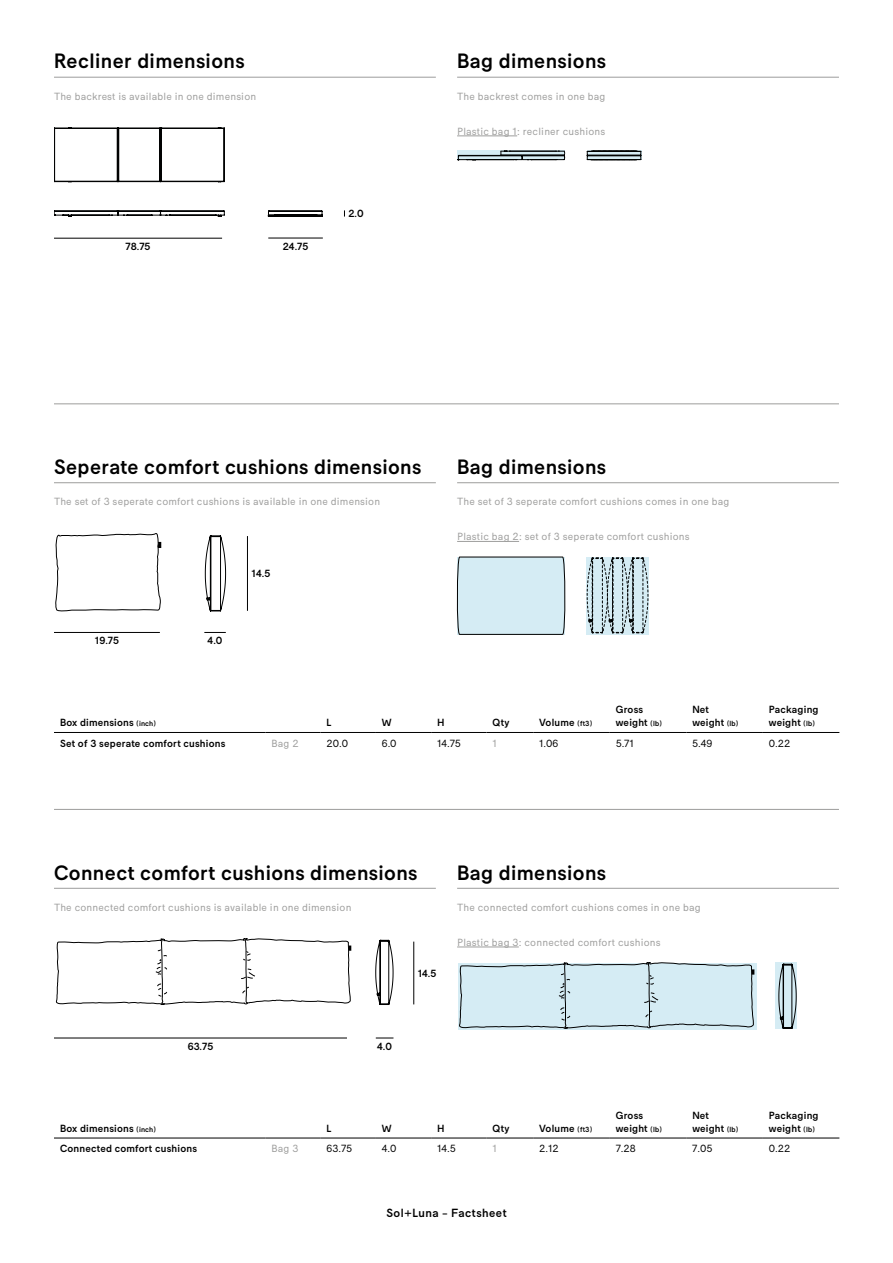
<style>
.page{position:relative;width:893px;height:1263px;background:#fff}
.page>*{position:absolute;margin:0;border:0;box-sizing:border-box;transform-origin:0 0}
.t1{font:500 21px "Extremis Compakt";letter-spacing:.02em;color:#000}
.t2{font:500 12px "Extremis Compakt";letter-spacing:.04em;color:#000}
.t3{font:10.5px "Extremis Compakt";letter-spacing:.02em;color:#9d9d9c}
.t4{font:500 10.5px/13.5px "Extremis Compakt";letter-spacing:.02em;color:#000}
.t5{font:10.5px "Extremis Compakt";color:#000}
.s1{font-size:7.5px}
</style>
<div class="page">
<hr style="left:457px;top:136px;width:60px;height:1px;background:#9d9d9c">
<hr style="left:457px;top:541px;width:62px;height:1px;background:#9d9d9c">
<hr style="left:457px;top:947px;width:62px;height:1px;background:#9d9d9c">
<hr style="left:54px;top:77px;width:382px;height:1px;background:#9d9d9c">
<hr style="left:54px;top:482px;width:382px;height:1px;background:#9d9d9c">
<hr style="left:54px;top:888px;width:382px;height:1px;background:#9d9d9c">
<hr style="left:457px;top:77px;width:382px;height:1px;background:#9d9d9c">
<hr style="left:457px;top:482px;width:382px;height:1px;background:#9d9d9c">
<hr style="left:457px;top:888px;width:382px;height:1px;background:#9d9d9c">
<hr style="left:54px;top:732px;width:211px;height:1px;background:#000">
<hr style="left:265px;top:732px;width:56px;height:1px;background:#000">
<hr style="left:321px;top:732px;width:55px;height:1px;background:#000">
<hr style="left:376px;top:732px;width:55px;height:1px;background:#000">
<hr style="left:431px;top:732px;width:55px;height:1px;background:#000">
<hr style="left:486px;top:732px;width:47px;height:1px;background:#000">
<hr style="left:533px;top:732px;width:77px;height:1px;background:#000">
<hr style="left:610px;top:732px;width:76px;height:1px;background:#000">
<hr style="left:686px;top:732px;width:77px;height:1px;background:#000">
<hr style="left:763px;top:732px;width:76px;height:1px;background:#000">
<hr style="left:54px;top:1138px;width:211px;height:1px;background:#000">
<hr style="left:265px;top:1138px;width:56px;height:1px;background:#000">
<hr style="left:321px;top:1138px;width:55px;height:1px;background:#000">
<hr style="left:376px;top:1138px;width:55px;height:1px;background:#000">
<hr style="left:431px;top:1138px;width:55px;height:1px;background:#000">
<hr style="left:486px;top:1138px;width:47px;height:1px;background:#000">
<hr style="left:533px;top:1138px;width:77px;height:1px;background:#000">
<hr style="left:610px;top:1138px;width:76px;height:1px;background:#000">
<hr style="left:686px;top:1138px;width:77px;height:1px;background:#000">
<hr style="left:763px;top:1138px;width:76px;height:1px;background:#000">
<hr style="left:54px;top:404px;width:785px;height:1px;background:#9d9d9c">
<hr style="left:54px;top:809px;width:785px;height:1px;background:#9d9d9c">
<hr style="left:54px;top:238px;width:168px;height:1px;background:#000">
<hr style="left:268px;top:238px;width:55px;height:1px;background:#000">
<svg style="left:54px;top:211px;width:171px;height:6px"></svg>
<svg style="left:54px;top:128px;width:170px;height:54px"></svg>
<svg style="left:268px;top:211px;width:54px;height:6px"></svg>
<svg style="left:457px;top:150px;width:108px;height:1px"></svg>
<svg style="left:587px;top:150px;width:54px;height:1px"></svg>
<svg style="left:457px;top:151px;width:108px;height:9px"></svg>
<svg style="left:587px;top:151px;width:54px;height:9px"></svg>
<svg style="left:204px;top:632px;width:22px;height:1px"></svg>
<svg style="left:376px;top:1038px;width:17px;height:1px"></svg>
<hr style="left:54px;top:632px;width:106px;height:1px;background:#000">
<hr style="left:54px;top:1038px;width:293px;height:1px;background:#000">
<hr style="left:247px;top:536px;width:1px;height:75px;background:#000">
<hr style="left:413px;top:941px;width:1px;height:63px;background:#000">
<svg style="left:55px;top:533px;width:106px;height:78px"></svg>
<svg style="left:205px;top:536px;width:21px;height:75px"></svg>
<svg style="left:586px;top:557px;width:63px;height:77px"></svg>
<svg style="left:587px;top:557px;width:61px;height:77px;background:#b1c4cb"></svg>
<svg style="left:456px;top:557px;width:110px;height:77px;background:#d0e6ed"></svg>
<svg style="left:376px;top:940px;width:17px;height:65px"></svg>
<svg style="left:56px;top:939px;width:295px;height:66px"></svg>
<div style="left:775px;top:962px;width:22px;height:67px;background:linear-gradient(to bottom,#d5ecf4,#d5ecf4)"></div>
<svg style="left:779px;top:964px;width:17px;height:64px"></svg>
<svg style="left:459px;top:962px;width:295px;height:67px;background:#cbe0e8"></svg>
<h1 class="t1" style="left:54px;top:49px;width:192px">Recliner dimensions</h1>
<p class="t3" style="left:54px;top:90px;width:204px">The backrest is available in one dimension</p>
<p class="t4" style="left:126px;top:239px;width:26px">78.75</p>
<p class="t4" style="left:283px;top:239px;width:27px">24.75</p>
<p class="t4" style="left:348px;top:207px;width:17px">2.0</p>
<h1 class="t1" style="left:457px;top:49px;width:150px">Bag dimensions</h1>
<p class="t3" style="left:457px;top:90px;width:150px">The backrest comes in one bag</p>
<p class="t3" style="left:457px;top:125px;width:150px">Plastic bag 1: recliner cushions</p>
<h1 class="t1" style="left:54px;top:454px;width:369px">Seperate comfort cushions dimensions</h1>
<p class="t3" style="left:54px;top:496px;width:328px">The set of 3 seperate comfort cushions is available in one dimension</p>
<p class="t4" style="left:95px;top:634px;width:26px">19.75</p>
<p class="t4" style="left:208px;top:634px;width:16px">4.0</p>
<p class="t4" style="left:252px;top:567px;width:20px">14.5</p>
<h1 class="t1" style="left:457px;top:454px;width:150px">Bag dimensions</h1>
<p class="t3" style="left:457px;top:496px;width:274px">The set of 3 seperate comfort cushions comes in one bag</p>
<p class="t3" style="left:457px;top:531px;width:234px">Plastic bag 2: set of 3 seperate comfort cushions</p>
<p class="t4" style="left:60px;top:716px;width:97px">Box dimensions <span class="s1">(inch)</span></p>
<p class="t4" style="left:327px;top:716px;width:6px">L</p>
<p class="t4" style="left:382px;top:716px;width:11px">W</p>
<p class="t4" style="left:437px;top:716px;width:9px">H</p>
<p class="t4" style="left:492px;top:716px;width:19px">Qty</p>
<p class="t4" style="left:539px;top:716px;width:54px">Volume <span class="s1">(ft3)</span></p>
<p class="t4" style="left:616px;top:702px;width:47px">Gross weight <span class="s1">(lb)</span></p>
<p class="t4" style="left:692px;top:702px;width:47px">Net weight <span class="s1">(lb)</span></p>
<p class="t4" style="left:769px;top:702px;width:51px">Packaging weight <span class="s1">(lb)</span></p>
<p class="t4" style="left:60px;top:736px;width:167px">Set of 3 seperate comfort cushions</p>
<p class="t3" style="left:271px;top:737px;width:29px">Bag 2</p>
<p class="t5" style="left:327px;top:737px;width:23px">20.0</p>
<p class="t5" style="left:382px;top:737px;width:16px">6.0</p>
<p class="t5" style="left:437px;top:737px;width:25px">14.75</p>
<p class="t3" style="left:492px;top:737px;width:6px">1</p>
<p class="t5" style="left:539px;top:737px;width:21px">1.06</p>
<p class="t5" style="left:616px;top:737px;width:19px">5.71</p>
<p class="t5" style="left:692px;top:737px;width:21px">5.49</p>
<p class="t5" style="left:769px;top:737px;width:23px">0.22</p>
<h1 class="t1" style="left:54px;top:860px;width:365px">Connect comfort cushions dimensions</h1>
<p class="t3" style="left:54px;top:901px;width:299px">The connected comfort cushions is available in one dimension</p>
<p class="t4" style="left:418px;top:966px;width:20px">14.5</p>
<h1 class="t1" style="left:457px;top:860px;width:150px">Bag dimensions</h1>
<p class="t3" style="left:457px;top:901px;width:245px">The connected comfort cushions comes in one bag</p>
<p class="t3" style="left:457px;top:936px;width:205px">Plastic bag 3: connected comfort cushions</p>
<p class="t4" style="left:188px;top:1039px;width:27px">63.75</p>
<p class="t4" style="left:377px;top:1039px;width:16px">4.0</p>
<p class="t4" style="left:60px;top:1121px;width:97px">Box dimensions <span class="s1">(inch)</span></p>
<p class="t4" style="left:327px;top:1121px;width:6px">L</p>
<p class="t4" style="left:382px;top:1121px;width:11px">W</p>
<p class="t4" style="left:437px;top:1121px;width:9px">H</p>
<p class="t4" style="left:492px;top:1121px;width:19px">Qty</p>
<p class="t4" style="left:539px;top:1121px;width:54px">Volume <span class="s1">(ft3)</span></p>
<p class="t4" style="left:616px;top:1108px;width:47px">Gross weight <span class="s1">(lb)</span></p>
<p class="t4" style="left:692px;top:1108px;width:47px">Net weight <span class="s1">(lb)</span></p>
<p class="t4" style="left:769px;top:1108px;width:51px">Packaging weight <span class="s1">(lb)</span></p>
<p class="t4" style="left:60px;top:1142px;width:138px">Connected comfort cushions</p>
<p class="t3" style="left:271px;top:1142px;width:29px">Bag 3</p>
<p class="t5" style="left:327px;top:1142px;width:27px">63.75</p>
<p class="t5" style="left:382px;top:1142px;width:16px">4.0</p>
<p class="t5" style="left:437px;top:1142px;width:20px">14.5</p>
<p class="t3" style="left:492px;top:1142px;width:6px">1</p>
<p class="t5" style="left:539px;top:1142px;width:21px">2.12</p>
<p class="t5" style="left:616px;top:1142px;width:21px">7.28</p>
<p class="t5" style="left:692px;top:1142px;width:21px">7.05</p>
<p class="t5" style="left:769px;top:1142px;width:23px">0.22</p>
<p class="t2" style="left:386px;top:1206px;width:122px">Sol+Luna – Factsheet</p>
</div>
